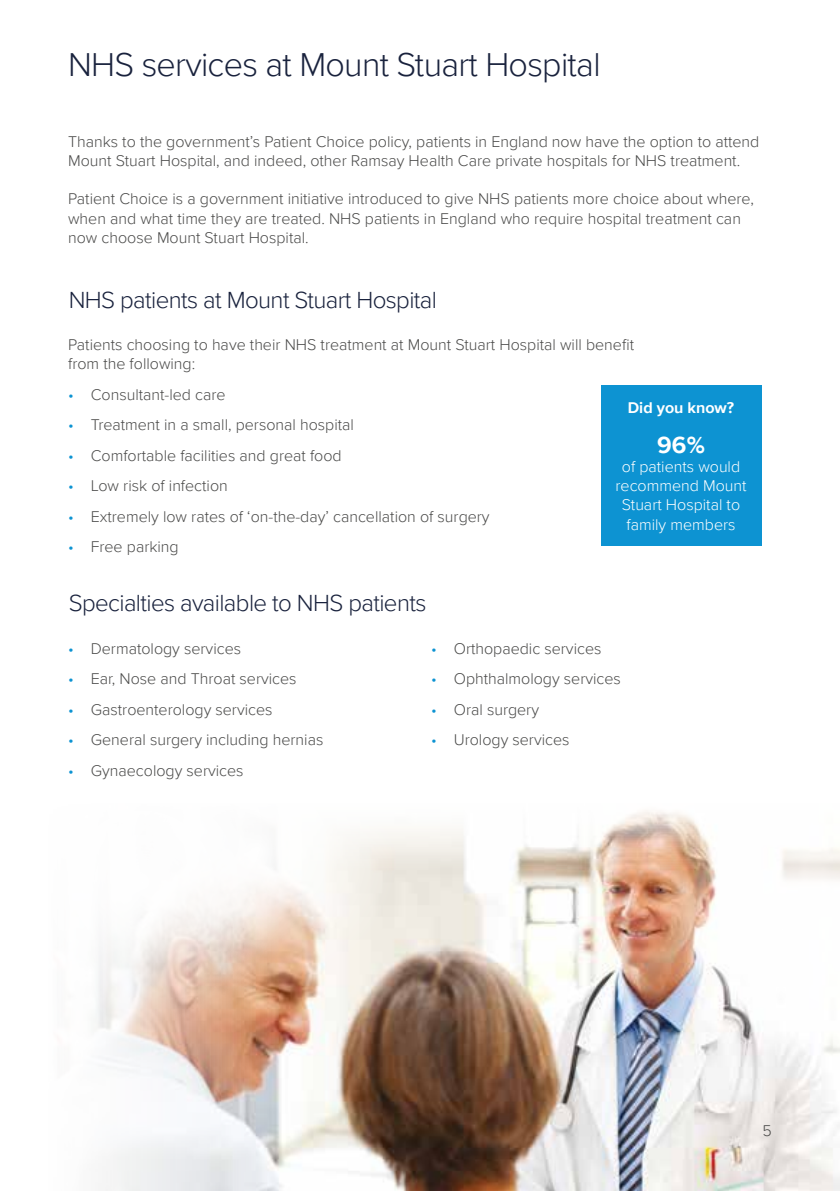
<style>
.page{position:relative;width:840px;height:1191px;background:#fff}
.page>*{position:absolute;margin:0;border:0;box-sizing:border-box;transform-origin:0 0}
.t1{font:300 34px "Proxima Nova";letter-spacing:-.02em;color:#19223d}
.t2{font:300 24px "Proxima Nova";letter-spacing:-.025em;color:#19223d}
.t3{font:700 24px "Proxima Nova";color:#fff}
.t4{font:300 16px/19.2px "Proxima Nova";color:#4a4a49}
.t5{font:300 16px/19.2px "Proxima Nova";color:#fff;text-align:center}
.t6{font:700 16px "Proxima Nova";color:#fff}
.s1{color:#0d93d2}
</style>
<div class="page">
<img style="left:96px;top:810px;width:743px;height:381px">
<svg style="left:115px;top:709px;width:283px;height:283px"></svg>
<div style="left:48px;top:689px;width:283px;height:283px;background:#fff;border-radius:50%"></div>
<svg style="left:0;top:740px;width:283px;height:283px"></svg>
<svg style="left:697px;top:1054px;width:142px;height:20px;fill:#f3f3f3"></svg>
<svg style="left:656px;top:810px;width:183px;height:244px"></svg>
<div style="left:600px;top:385px;width:161px;height:160px;background:#0d93d2"></div>
<h1 class="t1" style="left:68px;top:40px;width:533px">NHS services at Mount Stuart Hospital</h1>
<p class="t4" style="left:68px;top:131px;width:692px">Thanks to the government’s Patient Choice policy, patients in England now have the option to attend<br>Mount Stuart Hospital, and indeed, other Ramsay Health Care private hospitals for NHS treatment.</p>
<p class="t4" style="left:68px;top:189px;width:687px">Patient Choice is a government initiative introduced to give NHS patients more choice about where, when and what time they are treated. NHS patients in England who require hospital treatment can now choose Mount Stuart Hospital.</p>
<h2 class="t2" style="left:69px;top:282px;width:369px">NHS patients at Mount Stuart Hospital</h2>
<p class="t4" style="left:68px;top:334px;width:567px">Patients choosing to have their NHS treatment at Mount Stuart Hospital will benefit from the following:</p>
<p class="t4" style="left:68px;top:384px;width:159px"><span class="s1">•</span> Consultant-led care</p>
<p class="t4" style="left:68px;top:414px;width:287px"><span class="s1">•</span> Treatment in a small, personal hospital</p>
<p class="t4" style="left:68px;top:445px;width:275px"><span class="s1">•</span> Comfortable facilities and great food</p>
<p class="t4" style="left:68px;top:475px;width:161px"><span class="s1">•</span> Low risk of infection</p>
<p class="t4" style="left:68px;top:506px;width:423px"><span class="s1">•</span> Extremely low rates of ‘on-the-day’ cancellation of surgery</p>
<p class="t4" style="left:68px;top:536px;width:112px"><span class="s1">•</span> Free parking</p>
<h2 class="t2" style="left:69px;top:585px;width:359px">Specialties available to NHS patients</h2>
<p class="t4" style="left:68px;top:638px;width:174px"><span class="s1">•</span> Dermatology services</p>
<p class="t4" style="left:68px;top:668px;width:230px"><span class="s1">•</span> Ear, Nose and Throat services</p>
<p class="t4" style="left:68px;top:699px;width:206px"><span class="s1">•</span> Gastroenterology services</p>
<p class="t4" style="left:68px;top:729px;width:256px"><span class="s1">•</span> General surgery including hernias</p>
<p class="t4" style="left:68px;top:760px;width:177px"><span class="s1">•</span> Gynaecology services</p>
<p class="t6" style="left:627px;top:396px;width:108px">Did you know?</p>
<h2 class="t3" style="left:656px;top:427px;width:49px">96%</h2>
<p class="t5" style="left:615px;top:456px;width:132px">of patients would recommend Mount<br>Stuart Hospital to family members</p>
<p class="t4" style="left:431px;top:638px;width:172px"><span class="s1">•</span> Orthopaedic services</p>
<p class="t4" style="left:431px;top:668px;width:191px"><span class="s1">•</span> Ophthalmology services</p>
<p class="t4" style="left:431px;top:699px;width:109px"><span class="s1">•</span> Oral surgery</p>
<p class="t4" style="left:431px;top:730px;width:140px"><span class="s1">•</span> Urology services</p>
<p class="t4" style="left:762px;top:1120px;width:11px">5</p>
</div>
